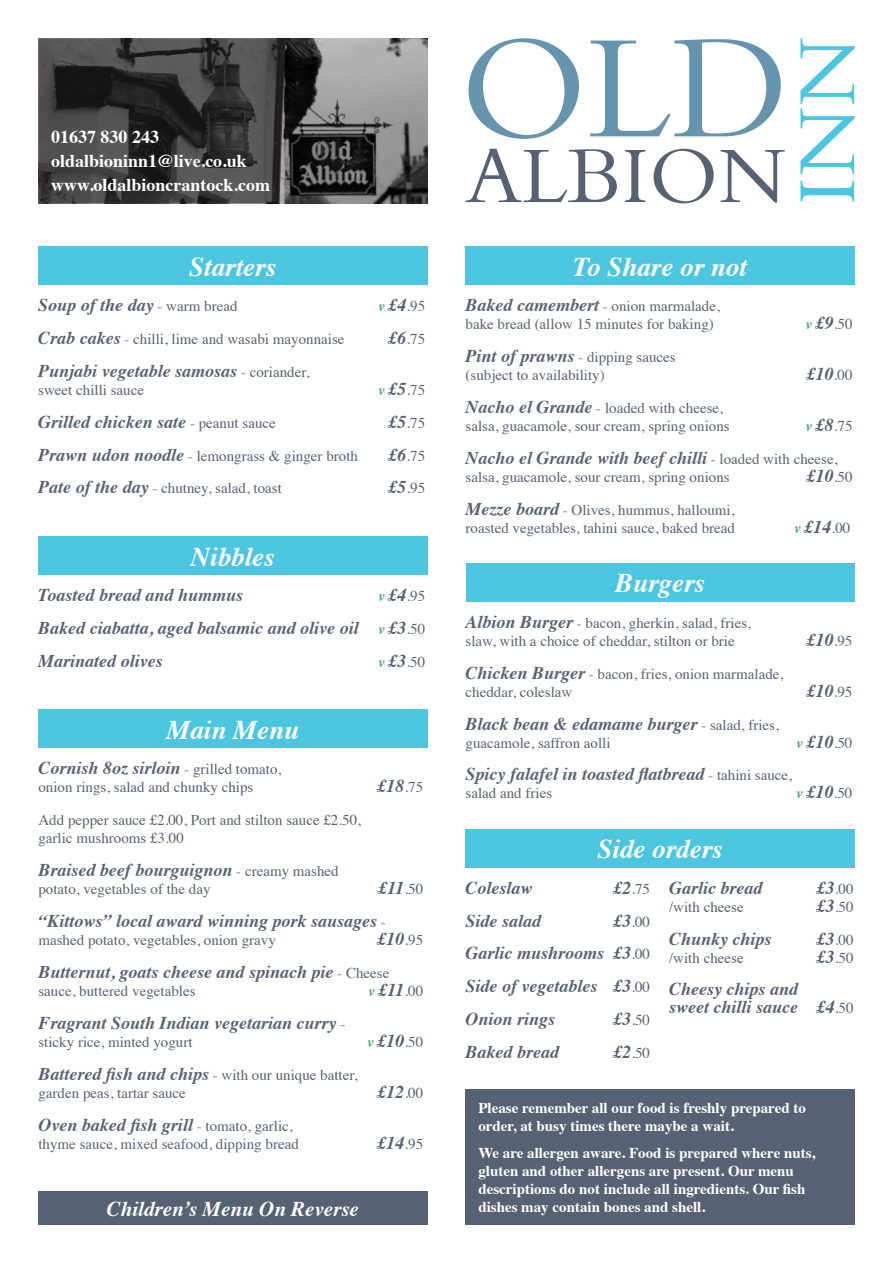
<style>
.page{position:relative;width:893px;height:1263px;background:#fff}
.page>*{position:absolute;margin:0;border:0;box-sizing:border-box;transform-origin:0 0}
.copy{font:italic 700 27px "Times";color:#fff}
.copy-2{font:italic 700 21px "Times";color:#fff}
.copy-3{font:italic 700 18px/18px "Times";color:#576174}
.copy-4{font:700 18px "Times";color:#fff}
.copy-5{font:15px/18px "Times";color:#576174}
.copy-6{font:700 15px/18px "Times";color:#fff}
.s1{font-weight:400;font-style:normal;font-size:15px}
.s2{font-weight:700;font-style:italic;color:#4aaa76}
.s3{font-weight:700;font-style:italic;font-size:18px}
.s4{font-size:15px;color:#4aaa76}
</style>
<div class="page">
<img style="left:285px;top:38px;width:142px;height:165px">
<svg style="left:38px;top:38px;width:247px;height:165px;background:#3e3c3d"></svg>
<svg style="left:468px;top:38px;width:313px;height:101px"></svg>
<svg style="left:800px;top:38px;width:55px;height:164px"></svg>
<svg style="left:466px;top:149px;width:319px;height:54px"></svg>
<div style="left:38px;top:536px;width:389px;height:39px;background:#4cc6e0"></div>
<div style="left:38px;top:246px;width:389px;height:39px;background:#4cc6e0"></div>
<div style="left:38px;top:710px;width:389px;height:38px;background:#4cc6e0"></div>
<div style="left:465px;top:563px;width:389px;height:38px;background:#4cc6e0"></div>
<div style="left:465px;top:246px;width:390px;height:39px;background:#4cc6e0"></div>
<div style="left:466px;top:829px;width:389px;height:38px;background:#4cc6e0"></div>
<div style="left:466px;top:1089px;width:389px;height:136px;background:#576174"></div>
<div style="left:38px;top:1191px;width:389px;height:34px;background:#576174"></div>
<p class="copy-4" style="left:51px;top:119px;width:109px">01637 830 243</p>
<p class="copy-4" style="left:51px;top:143px;width:197px">oldalbioninn1@live.co.uk</p>
<p class="copy-4" style="left:51px;top:167px;width:221px">www.oldalbioncrantock.com</p>
<p class="copy" style="left:189px;top:241px;width:89px">Starters</p>
<p class="copy-3" style="left:38px;top:294px;width:201px">Soup of the day <span class="s1">- warm bread</span></p>
<p class="copy-5" style="left:378px;top:296px;width:49px"><span class="s2">v</span> <span class="s3">£4</span>.95</p>
<p class="copy-5" style="left:38px;top:328px;width:308px"><span class="s3">Crab cakes</span> - chilli, lime and wasabi mayonnaise</p>
<p class="copy-5" style="left:389px;top:328px;width:38px"><span class="s3">£6</span>.75</p>
<p class="copy-3" style="left:38px;top:360px;width:273px">Punjabi vegetable samosas <span class="s1">- coriander,</span></p>
<p class="copy-5" style="left:38px;top:379px;width:107px">sweet chilli sauce</p>
<p class="copy-5" style="left:378px;top:379px;width:49px"><span class="s2">v</span> <span class="s3">£5</span>.75</p>
<p class="copy-3" style="left:38px;top:411px;width:239px">Grilled chicken sate <span class="s1">- peanut sauce</span></p>
<p class="copy-5" style="left:389px;top:412px;width:38px"><span class="s3">£5</span>.75</p>
<p class="copy-5" style="left:38px;top:445px;width:321px"><span class="s3">Prawn udon noodle</span> - lemongrass &amp; ginger broth</p>
<p class="copy-5" style="left:389px;top:445px;width:38px"><span class="s3">£6</span>.75</p>
<p class="copy-5" style="left:38px;top:478px;width:245px"><span class="s3">Pate of the day</span> - chutney, salad, toast</p>
<p class="copy-5" style="left:389px;top:478px;width:38px"><span class="s3">£5</span>.95</p>
<p class="copy" style="left:191px;top:531px;width:85px">Nibbles</p>
<p class="copy-3" style="left:38px;top:584px;width:206px">Toasted bread and hummus</p>
<p class="copy-5" style="left:378px;top:586px;width:49px"><span class="s2">v</span> <span class="s3">£4</span>.95</p>
<p class="copy-3" style="left:38px;top:617px;width:389px">Baked ciabatta, aged balsamic and olive oil <span class="s4">v</span> £3<span class="s1">.50</span></p>
<p class="copy-3" style="left:38px;top:650px;width:126px">Marinated olives</p>
<p class="copy-5" style="left:378px;top:651px;width:49px"><span class="s2">v</span> <span class="s3">£3</span>.50</p>
<p class="copy" style="left:166px;top:705px;width:134px">Main Menu</p>
<p class="copy-3" style="left:38px;top:758px;width:244px">Cornish 8oz sirloin <span class="s1">- grilled tomato,</span></p>
<p class="copy-5" style="left:38px;top:777px;width:216px">onion rings, salad and chunky chips</p>
<p class="copy-3" style="left:378px;top:776px;width:47px">£18<span class="s1">.75</span></p>
<p class="copy-5" style="left:38px;top:810px;width:324px">Add pepper sauce £2.00, Port and stilton sauce £2.50, garlic mushrooms £3.00</p>
<p class="copy-3" style="left:38px;top:859px;width:302px">Braised beef bourguignon <span class="s1">- creamy mashed</span></p>
<p class="copy-5" style="left:38px;top:879px;width:174px">potato, vegetables of the day</p>
<p class="copy-3" style="left:379px;top:877px;width:46px">£11<span class="s1">.50</span></p>
<p class="copy-3" style="left:38px;top:910px;width:349px">“Kittows” local award winning pork sausages <span class="s1">-</span></p>
<p class="copy-5" style="left:38px;top:930px;width:239px">mashed potato, vegetables, onion gravy</p>
<p class="copy-3" style="left:378px;top:928px;width:47px">£10<span class="s1">.95</span></p>
<p class="copy-3" style="left:38px;top:961px;width:352px">Butternut, goats cheese and spinach pie <span class="s1">- Cheese</span></p>
<p class="copy-5" style="left:38px;top:980px;width:159px">sauce, buttered vegetables</p>
<p class="copy-3" style="left:368px;top:979px;width:57px"><span class="s4">v</span> £11<span class="s1">.00</span></p>
<p class="copy-3" style="left:38px;top:1012px;width:308px">Fragrant South Indian vegetarian curry <span class="s1">-</span></p>
<p class="copy-5" style="left:38px;top:1031px;width:156px">sticky rice, minted yogurt</p>
<p class="copy-3" style="left:367px;top:1030px;width:58px"><span class="s4">v</span> £10<span class="s1">.50</span></p>
<p class="copy-5" style="left:38px;top:1064px;width:321px"><span class="s3">Battered fish and chips</span> - with our unique batter, garden peas, tartar sauce</p>
<p class="copy-3" style="left:378px;top:1081px;width:47px">£12<span class="s1">.00</span></p>
<p class="copy-3" style="left:38px;top:1114px;width:256px">Oven baked fish grill <span class="s1">- tomato, garlic,</span></p>
<p class="copy-5" style="left:38px;top:1133px;width:262px">thyme sauce, mixed seafood, dipping bread</p>
<p class="copy-3" style="left:378px;top:1132px;width:47px">£14<span class="s1">.95</span></p>
<p class="copy" style="left:573px;top:241px;width:175px">To Share or not</p>
<p class="copy-5" style="left:465px;top:296px;width:256px"><span class="s3">Baked camembert</span> - onion marmalade, bake bread (allow 15 minutes for baking)</p>
<p class="copy-5" style="left:465px;top:346px;width:212px"><span class="s3">Pint of prawns</span> - dipping sauces (subject to availability)</p>
<p class="copy-5" style="left:805px;top:314px;width:49px"><span class="s2">v</span> <span class="s3">£9</span>.50</p>
<p class="copy-3" style="left:807px;top:363px;width:47px">£10<span class="s1">.00</span></p>
<p class="copy-5" style="left:465px;top:397px;width:266px"><span class="s3">Nacho el Grande</span> - loaded with cheese, salsa, guacamole, sour cream, spring onions</p>
<p class="copy-5" style="left:805px;top:415px;width:49px"><span class="s2">v</span> <span class="s3">£8</span>.75</p>
<p class="copy-3" style="left:465px;top:447px;width:373px">Nacho el Grande with beef chilli <span class="s1">- loaded with cheese,</span></p>
<p class="copy-5" style="left:465px;top:466px;width:266px">salsa, guacamole, sour cream, spring onions</p>
<p class="copy-3" style="left:807px;top:465px;width:47px">£10<span class="s1">.50</span></p>
<p class="copy-5" style="left:465px;top:499px;width:271px"><span class="s3">Mezze board</span> - Olives, hummus, halloumi, roasted vegetables, tahini sauce, baked bread</p>
<p class="copy-3" style="left:794px;top:516px;width:58px"><span class="s4">v</span> £14<span class="s1">.00</span></p>
<p class="copy" style="left:615px;top:558px;width:92px">Burgers</p>
<p class="copy-5" style="left:465px;top:612px;width:287px"><span class="s3">Albion Burger</span> - bacon, gherkin, salad, fries, slaw, with a choice of cheddar, stilton or brie</p>
<p class="copy-5" style="left:465px;top:663px;width:319px"><span class="s3">Chicken Burger</span> - bacon, fries, onion marmalade, cheddar, coleslaw</p>
<p class="copy-3" style="left:807px;top:629px;width:47px">£10<span class="s1">.95</span></p>
<p class="copy-3" style="left:807px;top:680px;width:47px">£10<span class="s1">.95</span></p>
<p class="copy-3" style="left:465px;top:713px;width:315px">Black bean &amp; edamame burger <span class="s1">- salad, fries,</span></p>
<p class="copy-5" style="left:465px;top:732px;width:147px">guacamole, saffron aolli</p>
<p class="copy-3" style="left:796px;top:731px;width:58px"><span class="s4">v</span> £10<span class="s1">.50</span></p>
<p class="copy-3" style="left:465px;top:764px;width:328px">Spicy falafel in toasted flatbread <span class="s1">- tahini sauce,</span></p>
<p class="copy-5" style="left:465px;top:783px;width:88px">salad and fries</p>
<p class="copy-3" style="left:796px;top:782px;width:58px"><span class="s4">v</span> £10<span class="s1">.50</span></p>
<p class="copy" style="left:597px;top:824px;width:127px">Side orders</p>
<p class="copy-3" style="left:466px;top:877px;width:69px">Coleslaw</p>
<p class="copy-5" style="left:613px;top:878px;width:38px"><span class="s3">£2</span>.75</p>
<p class="copy-3" style="left:466px;top:910px;width:77px">Side salad</p>
<p class="copy-5" style="left:613px;top:911px;width:38px"><span class="s3">£3</span>.00</p>
<p class="copy-3" style="left:466px;top:943px;width:186px">Garlic mushrooms £3<span class="s1">.00</span></p>
<p class="copy-3" style="left:466px;top:976px;width:186px">Side of vegetables £3<span class="s1">.00</span></p>
<p class="copy-3" style="left:466px;top:1008px;width:91px">Onion rings</p>
<p class="copy-5" style="left:613px;top:1010px;width:38px"><span class="s3">£3</span>.50</p>
<p class="copy-3" style="left:466px;top:1041px;width:95px">Baked bread</p>
<p class="copy-5" style="left:613px;top:1043px;width:38px"><span class="s3">£2</span>.50</p>
<p class="copy-3" style="left:669px;top:877px;width:95px">Garlic bread</p>
<p class="copy-5" style="left:817px;top:878px;width:38px"><span class="s3">£3</span>.00</p>
<p class="copy-5" style="left:669px;top:896px;width:76px">/with cheese</p>
<p class="copy-5" style="left:817px;top:896px;width:38px"><span class="s3">£3</span>.50</p>
<p class="copy-3" style="left:669px;top:928px;width:104px">Chunky chips</p>
<p class="copy-5" style="left:817px;top:929px;width:38px"><span class="s3">£3</span>.00</p>
<p class="copy-5" style="left:669px;top:947px;width:76px">/with cheese</p>
<p class="copy-5" style="left:817px;top:947px;width:38px"><span class="s3">£3</span>.50</p>
<p class="copy-3" style="left:669px;top:979px;width:186px">Cheesy chips and<br>sweet chilli sauce £4<span class="s1">.50</span></p>
<p class="copy-6" style="left:478px;top:1097px;width:329px">Please remember all our food is freshly prepared to order, at busy times there maybe a wait.</p>
<p class="copy-6" style="left:478px;top:1142px;width:338px">We are allergen aware. Food is prepared where nuts, gluten and other allergens are present. Our menu descriptions do not include all ingredients. Our fish</p>
<p class="copy-2" style="left:107px;top:1189px;width:254px">Children’s Menu On Reverse</p>
<p class="copy-6" style="left:478px;top:1196px;width:228px">dishes may contain bones and shell.</p>
</div>
